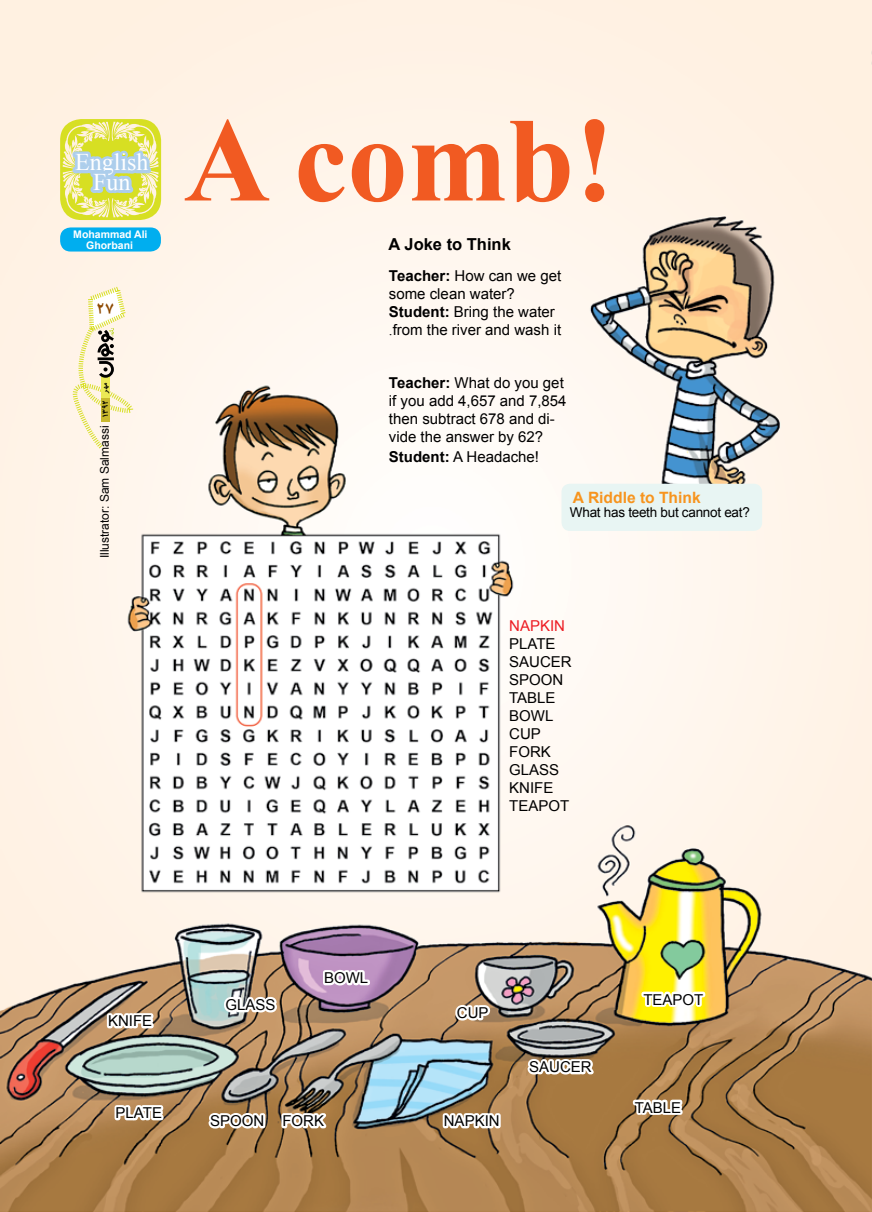
<style>
.page{position:relative;width:872px;height:1212px;background:#fff}
.page>*{position:absolute;margin:0;border:0;box-sizing:border-box;transform-origin:0 0}
.t1{font:700 120.15px "Times New Roman";color:#f15a22}
.t2{font:24px/19.5px "Times New Roman";color:#fff;text-align:center}
.t3{font:700 16.5px "Arial";color:#000}
.t4{font:700 16.5px "B Roya";color:#8d4901}
.t5{font:700 15.6px "Arial";color:#f7941e}
.t6{font:15px/18px "Arial";color:#000}
.t7{font:15px "Arial";color:#ed1d24}
.t8{font:13.5px "Arial";letter-spacing:-.02em;color:#000}
.t9{font:12px "Arial";color:#000}
.t10{font:700 10.5px/10.5px "Arial";color:#fff;text-align:center}
.t11{font:700 9px "B Roya";color:#000}
.s1{font-weight:700}
.s2{font-family:"Times New Roman"}
</style>
<div class="page">
<img style="left:0;top:0;width:872px;height:1212px">
<div style="left:60px;top:227px;width:101px;height:25px;background:#00aeef;border-radius:11px"></div>
<svg style="left:60px;top:119px;width:101px;height:101px;background:#d8e082"></svg>
<div style="left:561px;top:484px;width:201px;height:47px;background:#e8f5f3;border-radius:9px"></div>
<svg style="left:72px;top:286px;width:62px;height:163px;background:#f1e9ce"></svg>
<svg style="left:105px;top:1003px;width:51px;height:36px"></svg>
<svg style="left:452px;top:1001px;width:42px;height:23px"></svg>
<svg style="left:112px;top:1089px;width:54px;height:35px"></svg>
<svg style="left:440px;top:1097px;width:63px;height:41px"></svg>
<svg style="left:524px;top:1043px;width:75px;height:35px"></svg>
<svg style="left:639px;top:976px;width:68px;height:35px"></svg>
<svg style="left:205px;top:1103px;width:62px;height:35px"></svg>
<svg style="left:630px;top:1084px;width:55px;height:34px"></svg>
<svg style="left:319px;top:933px;width:53px;height:75px;background:#b090b5"></svg>
<svg style="left:279px;top:1109px;width:56px;height:23px"></svg>
<svg style="left:220px;top:981px;width:61px;height:35px"></svg>
<h2 class="t2" style="left:75px;top:152px;width:75px">English<br>Fun</h2>
<p class="t10" style="left:73px;top:229px;width:76px">Mohammad Ali<br>Ghorbani</p>
<p class="t4" style="left:96px;top:298px;width:19px">27</p>
<p class="t11" style="left:99px;top:394px;width:12px;rotate:-90deg">مهر</p>
<p class="t11" style="left:99px;top:418px;width:19px;rotate:-90deg">1392</p>
<p class="t9" style="left:97px;top:558px;width:134px;rotate:-90deg">Illustrator: Sam Salmassi</p>
<h1 class="t1" style="left:184px;top:77px;width:432px">A comb!</h1>
<p class="t3" style="left:388px;top:233px;width:124px">A Joke to Think</p>
<p class="t6" style="left:389px;top:266px;width:174px"><span class="s1">Teacher:</span> How can we get some clean water?<br><span class="s1">Student:</span> Bring the water <span class="s2">.</span>from the river and wash it</p>
<p class="t6" style="left:389px;top:374px;width:179px"><span class="s1">Teacher:</span> What do you get if you add 4,657 and 7,854 then subtract 678 and di&shy;vide the answer by 62?</p>
<p class="t6" style="left:389px;top:448px;width:152px"><span class="s1">Student:</span> A Headache!</p>
<p class="t5" style="left:573px;top:487px;width:129px">A Riddle to Think</p>
<p class="t8" style="left:570px;top:504px;width:181px">What has teeth but cannot eat?</p>
<p class="t7" style="left:509px;top:616px;width:57px">NAPKIN</p>
<p class="t6" style="left:509px;top:635px;width:64px">PLATE<br>SAUCER<br>SPOON<br>TABLE<br>BOWL<br>CUP<br>FORK<br>GLASS<br>KNIFE<br>TEAPOT</p>
<p class="t6" style="left:108px;top:1012px;width:46px">KNIFE</p>
<p class="t6" style="left:116px;top:1104px;width:48px">PLATE</p>
<p class="t6" style="left:225px;top:996px;width:52px">GLASS</p>
<p class="t6" style="left:324px;top:969px;width:46px">BOWL</p>
<p class="t6" style="left:210px;top:1112px;width:56px">SPOON</p>
<p class="t6" style="left:282px;top:1112px;width:43px">FORK</p>
<p class="t6" style="left:457px;top:1004px;width:33px">CUP</p>
<p class="t6" style="left:444px;top:1112px;width:57px">NAPKIN</p>
<p class="t6" style="left:529px;top:1058px;width:64px">SAUCER</p>
<p class="t6" style="left:643px;top:990px;width:62px">TEAPOT</p>
<p class="t6" style="left:634px;top:1098px;width:48px">TABLE</p>
</div>
